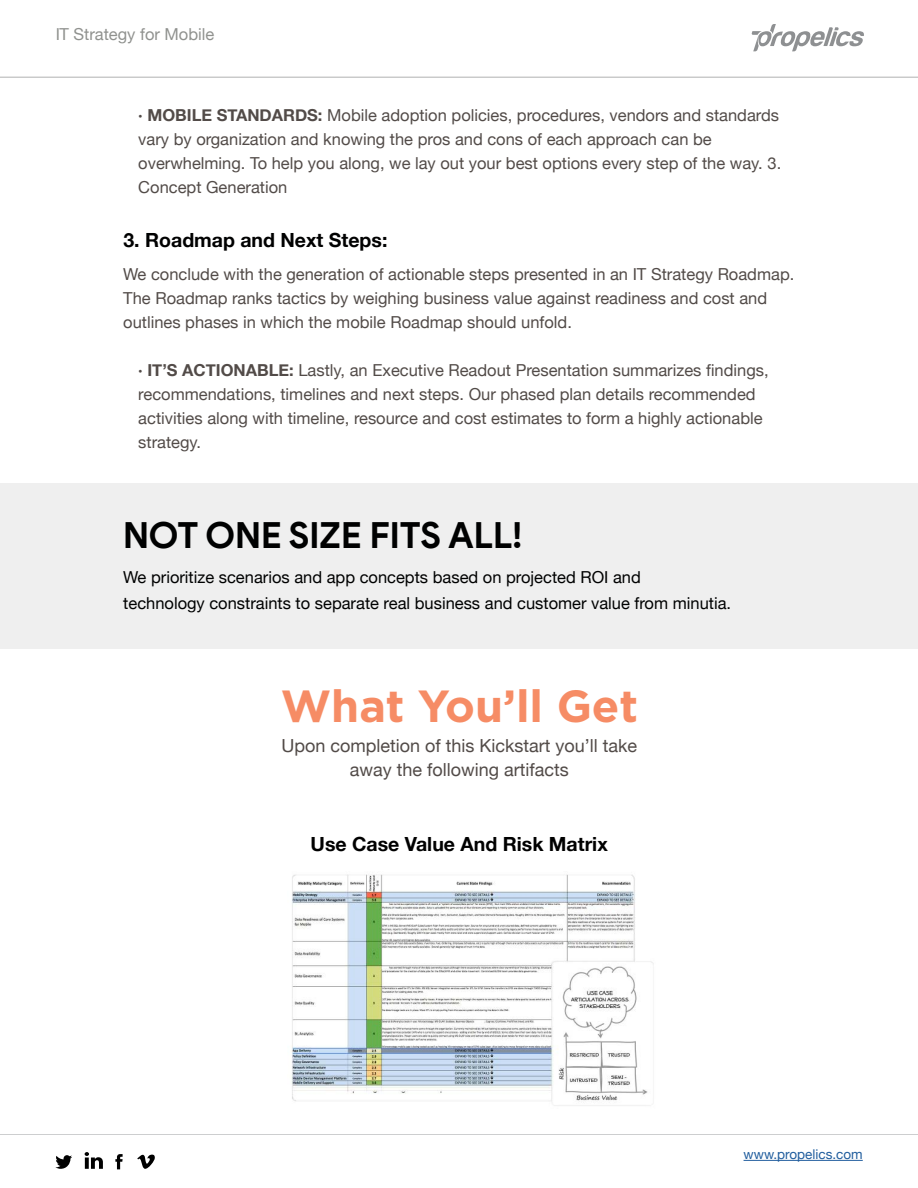
<style>
.page{position:relative;width:918px;height:1188px;background:#fff}
.page>*{position:absolute;margin:0;border:0;box-sizing:border-box;transform-origin:0 0}
.t1{font:700 45px "Gotham";color:#f68c65}
.t2{font:700 36px "Product Sans";color:#000101}
.t3{font:700 19.5px "Helvetica Neue";color:#000}
.t4{font:700 19.5px "Helvetica Neue";color:#000101}
.t5{font:18px/24px "Helvetica Neue";color:#524b48;text-align:center}
.t6{font:16.5px/24px "Helvetica Neue";color:#524b48}
.t7{font:16.5px/25.5px "Helvetica Neue";color:#000101}
.t8{font:16.5px "Helvetica Neue";color:#464944}
.t9{font:13.5px "Helvetica Neue";color:#215e9e}
.s1{font-weight:700}
</style>
<div class="page">
<hr style="left:0;top:1134px;width:918px;height:1px;background:#8e9092">
<svg style="left:55px;top:1155px;width:17px;height:14px"></svg>
<svg style="left:85px;top:1152px;width:18px;height:17px"></svg>
<svg style="left:115px;top:1154px;width:8px;height:15px"></svg>
<svg style="left:137px;top:1155px;width:18px;height:14px"></svg>
<hr style="left:744px;top:1160px;width:119px;height:1px;background:#215e9e">
<svg style="left:752px;top:24px;width:112px;height:27px"></svg>
<img style="left:291px;top:874px;width:363px;height:232px">
<hr style="left:0;top:77px;width:918px;height:1px;background:#5f6062">
<div style="left:0;top:484px;width:918px;height:165px;background:#efefef"></div>
<p class="t8" style="left:55px;top:22px;width:161px">IT Strategy for Mobile</p>
<p class="t6" style="left:138px;top:104px;width:644px"><span class="s1">· MOBILE STANDARDS:</span> Mobile adoption policies, procedures, vendors and standards vary by organization and knowing the pros and cons of each approach can be overwhelming. To help you along, we lay out your best options every step of the way. 3.<br>Concept Generation</p>
<p class="t4" style="left:123px;top:225px;width:265px">3. Roadmap and Next Steps:</p>
<p class="t6" style="left:123px;top:263px;width:673px">We conclude with the generation of actionable steps presented in an IT Strategy Roadmap.<br>The Roadmap ranks tactics by weighing business value against readiness and cost and outlines phases in which the mobile Roadmap should unfold.</p>
<p class="t6" style="left:138px;top:359px;width:632px"><span class="s1">· IT’S ACTIONABLE:</span> Lastly, an Executive Readout Presentation summarizes findings, recommendations, timelines and next steps. Our phased plan details recommended activities along with timeline, resource and cost estimates to form a highly actionable strategy.</p>
<h2 class="t2" style="left:123px;top:513px;width:400px">NOT ONE SIZE FITS ALL!</h2>
<p class="t7" style="left:123px;top:565px;width:609px">We prioritize scenarios and app concepts based on projected ROI and<br>technology constraints to separate real business and customer value from minutia.</p>
<h1 class="t1" style="left:281px;top:680px;width:359px">What You’ll Get</h1>
<p class="t5" style="left:282px;top:735px;width:357px">Upon completion of this Kickstart you’ll take away the following artifacts</p>
<p class="t3" style="left:311px;top:829px;width:299px">Use Case Value And Risk Matrix</p>
<p class="t9" style="left:744px;top:1144px;width:121px">www.propelics.com</p>
</div>
